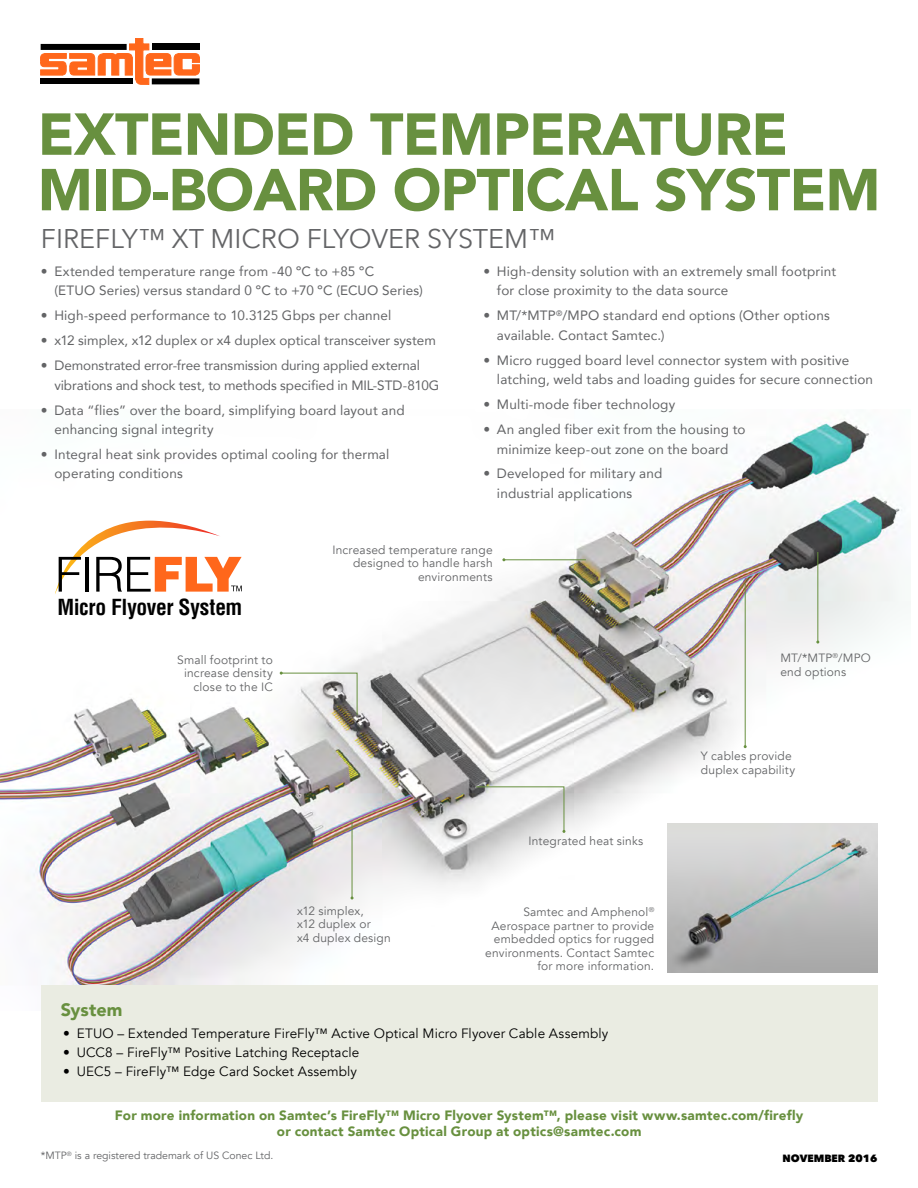
<style>
.page{position:relative;width:918px;height:1188px;background:#fff}
.page>*{position:absolute;margin:0;border:0;box-sizing:border-box;transform-origin:0 0}
.t1{font:900 58.5px/55.5px "Avenir";letter-spacing:-.015em;color:#68903f}
.t2{font:27px "Avenir Next";color:#636466}
.t3{font:700 condensed 21.6px "Helvetica";letter-spacing:-.015em;color:#000}
.t4{font:900 18px "Avenir";color:#68903f}
.t5{font:13.5px/19.5px "Avenir";letter-spacing:.01em;color:#636466}
.t6{font:13.5px "Avenir";letter-spacing:.01em;color:#000}
.t7{font:900 13.5px/16.5px "Avenir";letter-spacing:.015em;color:#68903f;text-align:center}
.t8{font:12px/13.5px "Avenir";letter-spacing:.015em;color:#636466}
.t9{font:10.5px "Avenir";color:#636466}
.t10{font:800 10.5px "Avenir Next";color:#000}
</style>
<div class="page">
<img style="left:0;top:418px;width:902px;height:567px">
<div style="left:41px;top:985px;width:837px;height:117px;background:#eaece2"></div>
<svg style="left:40px;top:38px;width:160px;height:47px"></svg>
<hr style="left:817px;top:552px;width:1px;height:90px;background:#68903f">
<svg style="left:55px;top:494px;width:187px;height:101px"></svg>
<svg style="left:476px;top:786px;width:89px;height:47px"></svg>
<hr style="left:504px;top:559px;width:82px;height:1px;background:#68903f">
<hr style="left:352px;top:822px;width:1px;height:76px;background:#68903f">
<svg style="left:280px;top:672px;width:78px;height:44px"></svg>
<img style="left:667px;top:824px;width:210px;height:149px">
<hr style="left:745px;top:584px;width:1px;height:163px;background:#68903f">
<h1 class="t1" style="left:38px;top:105px;width:844px">EXTENDED TEMPERATURE<br>MID-BOARD OPTICAL SYSTEM</h1>
<h2 class="t2" style="left:41px;top:216px;width:516px">FIREFLY™ XT MICRO FLYOVER SYSTEM™</h2>
<p class="t5" style="left:54px;top:261px;width:370px;text-indent:-14px">• Extended temperature range from -40 ºC to +85 ºC<br>(ETUO Series) versus standard 0 ºC to +70 ºC (ECUO Series)</p>
<p class="t5" style="left:41px;top:306px;width:352px">• High-speed performance to 10.3125 Gbps per channel</p>
<p class="t5" style="left:41px;top:330px;width:397px">• x12 simplex, x12 duplex or x4 duplex optical transceiver system</p>
<p class="t5" style="left:54px;top:355px;width:387px;text-indent:-14px">• Demonstrated error-free transmission during applied external vibrations and shock test, to methods specified in MIL-STD-810G</p>
<p class="t5" style="left:54px;top:400px;width:352px;text-indent:-14px">• Data “flies” over the board, simplifying board layout and enhancing signal integrity</p>
<p class="t5" style="left:54px;top:444px;width:336px;text-indent:-14px">• Integral heat sink provides optimal cooling for thermal operating conditions</p>
<p class="t5" style="left:497px;top:261px;width:341px;text-indent:-14px">• High-density solution with an extremely small footprint for close proximity to the data source</p>
<p class="t5" style="left:497px;top:306px;width:334px;text-indent:-13px">• MT/*MTP<sup>®</sup>/MPO standard end options (Other options available. Contact Samtec.)</p>
<p class="t5" style="left:497px;top:350px;width:378px;text-indent:-14px">• Micro rugged board level connector system with positive latching, weld tabs and loading guides for secure connection</p>
<p class="t5" style="left:483px;top:394px;width:193px">• Multi-mode fiber technology</p>
<p class="t5" style="left:483px;top:419px;width:264px;text-align:center">• An angled fiber exit from the housing to minimize keep-out zone on the board</p>
<p class="t5" style="left:497px;top:464px;width:167px;text-indent:-14px">• Developed for military and industrial applications</p>
<h3 class="t3" style="left:57px;top:594px;width:186px">Micro Flyover System</h3>
<p class="t8" style="left:177px;top:653px;width:97px;text-align:right">Small footprint to increase density close to the IC</p>
<p class="t8" style="left:332px;top:543px;width:162px;text-align:right">Increased temperature range designed to handle harsh environments</p>
<h3 class="t4" style="left:61px;top:995px;width:63px">System</h3>
<p class="t8" style="left:528px;top:834px;width:116px">Integrated heat sinks</p>
<p class="t8" style="left:297px;top:904px;width:95px">x12 simplex,<br>x12 duplex or<br>x4 duplex design</p>
<p class="t8" style="left:485px;top:905px;width:171px;text-align:right">Samtec and Amphenol<sup>®<br></sup>Aerospace partner to provide embedded optics for rugged environments. Contact Samtec for more information.</p>
<p class="t6" style="left:63px;top:1025px;width:547px">• ETUO – Extended Temperature FireFly™ Active Optical Micro Flyover Cable Assembly</p>
<p class="t6" style="left:63px;top:1044px;width:298px">• UCC8 – FireFly™ Positive Latching Receptacle</p>
<p class="t6" style="left:63px;top:1063px;width:295px">• UEC5 – FireFly™ Edge Card Socket Assembly</p>
<p class="t8" style="left:780px;top:651px;width:92px">MT/*MTP<sup>®</sup>/MPO end options</p>
<p class="t8" style="left:701px;top:749px;width:96px">Y cables provide duplex capability</p>
<p class="t7" style="left:115px;top:1106px;width:690px">For more information on Samtec’s FireFly™ Micro Flyover System™, please visit www.samtec.com/firefly or contact Samtec Optical Group at optics@samtec.com</p>
<p class="t9" style="left:41px;top:1149px;width:234px">*MTP<sup>®</sup> is a registered trademark of US Conec Ltd.</p>
<p class="t10" style="left:783px;top:1152px;width:96px">NOVEMBER 2016</p>
</div>
